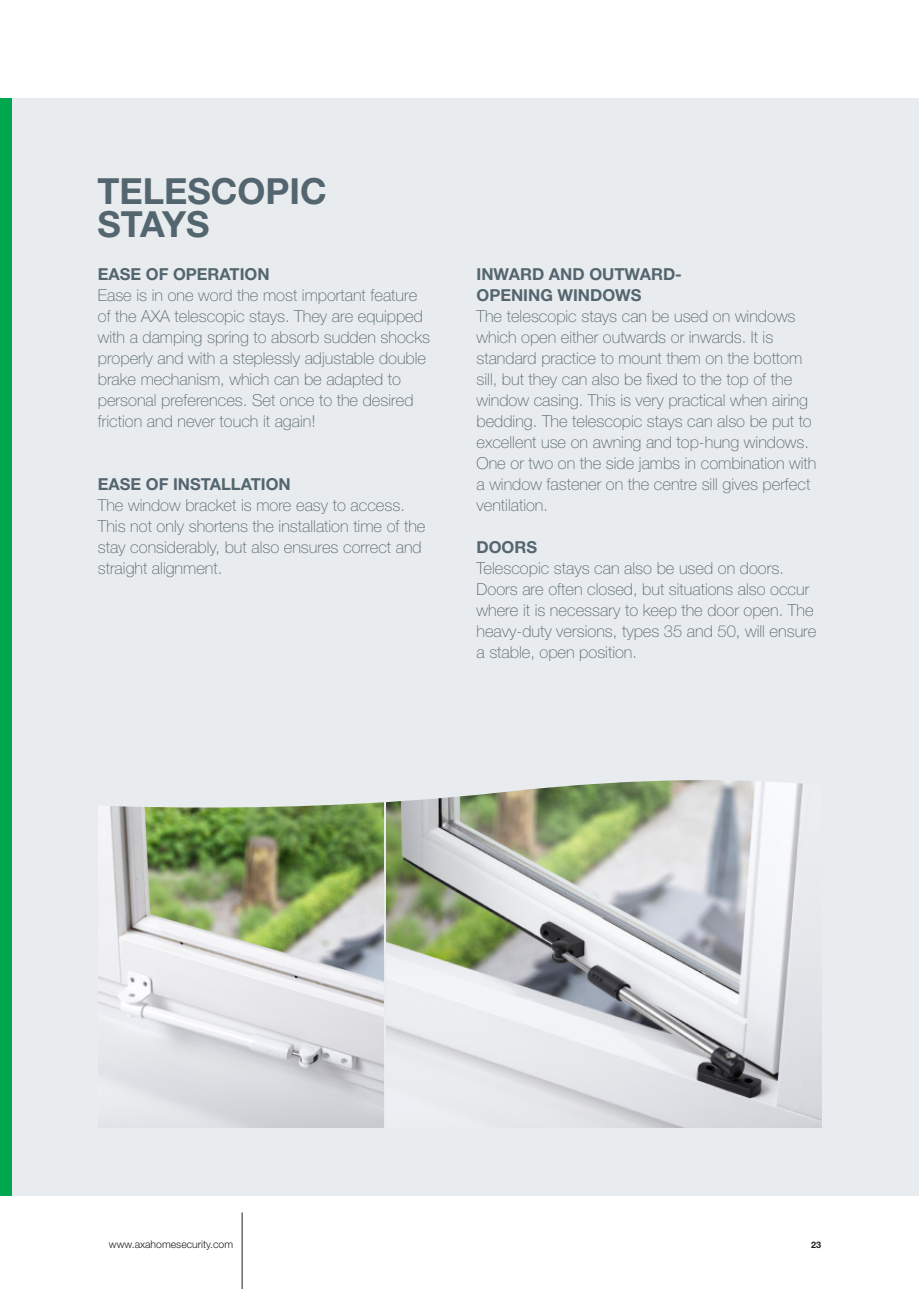
<style>
.page{position:relative;width:919px;height:1289px;background:#fff}
.page>*{position:absolute;margin:0;border:0;box-sizing:border-box;transform-origin:0 0}
.t1{font:700 36px "Helvetica Neue LT Std";color:#53656e}
.t2{font:100 16.5px/21px "Helvetica Neue LT Std";color:#53656e}
.t3{font:700 16.5px/21px "Helvetica Neue LT Std";color:#53656e}
.t4{font:300 10.5px "Helvetica Neue LT Std";color:#231f20}
.t5{font:700 9px "Helvetica Neue LT Std";color:#231f20}
</style>
<div class="page">
<hr style="left:242px;top:1212px;width:1px;height:76px;background:#231f20">
<div style="left:0;top:98px;width:13px;height:1097px;background:#00a74e"></div>
<div style="left:13px;top:99px;width:905px;height:1097px;background:#e9ecef"></div>
<img style="left:98px;top:820px;width:285px;height:307px">
<img style="left:386px;top:820px;width:435px;height:307px">
<svg style="left:98px;top:780px;width:705px;height:40px"></svg>
<p class="t1" style="left:97px;top:168px;width:231px">TELESCOPIC</p>
<p class="t1" style="left:97px;top:201px;width:114px">STAYS</p>
<p class="t3" style="left:98px;top:263px;width:173px">EASE OF OPERATION</p>
<p class="t2" style="left:98px;top:284px;width:333px">Ease is in one word the most important feature of the AXA telescopic stays. They are equipped with a damping spring to absorb sudden shocks properly and with a steplessly adjustable double brake mechanism, which can be adapted to personal preferences. Set once to the desired friction and never touch it again!</p>
<p class="t3" style="left:98px;top:473px;width:194px">EASE OF INSTALLATION</p>
<p class="t2" style="left:98px;top:494px;width:329px">The window bracket is more easy to access.<br>This not only shortens the installation time of the stay considerably, but also ensures correct and straight alignment.</p>
<p class="t3" style="left:476px;top:263px;width:207px">INWARD AND OUTWARD-<br>OPENING WINDOWS</p>
<p class="t2" style="left:476px;top:305px;width:341px">The telescopic stays can be used on windows which open either outwards or inwards. It is standard practice to mount them on the bottom sill, but they can also be fixed to the top of the window casing. This is very practical when airing bedding. The telescopic stays can also be put to excellent use on awning and top-hung windows.<br>One or two on the side jambs in combination with a window fastener on the centre sill gives perfect ventilation.</p>
<p class="t3" style="left:476px;top:536px;width:62px">DOORS</p>
<p class="t2" style="left:476px;top:557px;width:341px">Telescopic stays can also be used on doors.<br>Doors are often closed, but situations also occur where it is necessary to keep the door open. The heavy-duty versions, types 35 and 50, will ensure a stable, open position.</p>
<p class="t4" style="left:109px;top:1237px;width:126px">www.axahomesecurity.com</p>
<p class="t5" style="left:811px;top:1238px;width:12px">23</p>
</div>
